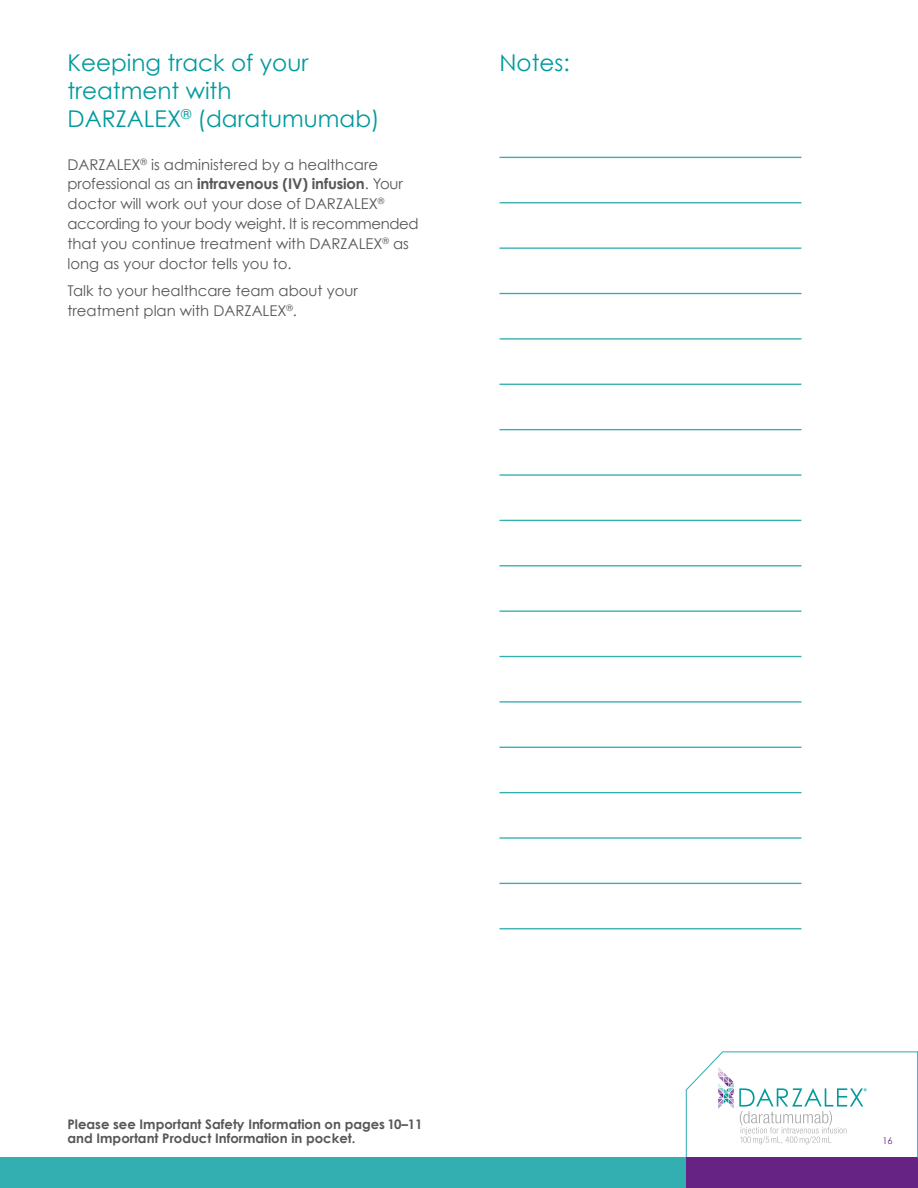
<style>
.page{position:relative;width:918px;height:1188px;background:#fff}
.page>*{position:absolute;margin:0;border:0;box-sizing:border-box;transform-origin:0 0}
.t1{font:23.1px/27.8px "Century Gothic";color:#009a9d}
.t2{font:14.85px/19.8px "Century Gothic";color:#575756}
.t3{font:700 13.2px/14.9px "Century Gothic";color:#575756}
.t4{font:9.3px "Century Gothic";color:#662383}
.s1{font-weight:700}
</style>
<div class="page">
<div style="left:0;top:1158px;width:707px;height:30px;background:#33aeb1"></div>
<div style="left:686px;top:1158px;width:232px;height:30px;background:#662383"></div>
<svg style="left:685px;top:1051px;width:232px;height:107px"></svg>
<hr style="left:917px;top:1051px;width:1px;height:107px;background:#33aeb1">
<hr style="left:500px;top:157px;width:301px;height:1px;background:#33aeb1">
<hr style="left:500px;top:202px;width:301px;height:1px;background:#33aeb1">
<hr style="left:500px;top:247px;width:301px;height:2px;background:#33aeb1">
<hr style="left:500px;top:293px;width:301px;height:1px;background:#33aeb1">
<hr style="left:500px;top:338px;width:301px;height:2px;background:#33aeb1">
<hr style="left:500px;top:384px;width:301px;height:1px;background:#33aeb1">
<hr style="left:500px;top:429px;width:301px;height:1px;background:#33aeb1">
<hr style="left:500px;top:474px;width:301px;height:2px;background:#33aeb1">
<hr style="left:500px;top:520px;width:301px;height:1px;background:#33aeb1">
<hr style="left:500px;top:565px;width:301px;height:1px;background:#33aeb1">
<hr style="left:500px;top:610px;width:301px;height:2px;background:#33aeb1">
<hr style="left:500px;top:656px;width:301px;height:1px;background:#33aeb1">
<hr style="left:500px;top:701px;width:301px;height:2px;background:#33aeb1">
<hr style="left:500px;top:747px;width:301px;height:1px;background:#33aeb1">
<hr style="left:500px;top:792px;width:301px;height:1px;background:#33aeb1">
<hr style="left:500px;top:837px;width:301px;height:2px;background:#33aeb1">
<hr style="left:500px;top:883px;width:301px;height:1px;background:#33aeb1">
<hr style="left:500px;top:928px;width:301px;height:1px;background:#33aeb1">
<h1 class="t1" style="left:68px;top:49px;width:314px">Keeping track of your treatment with<br>DARZALEX<sup>®</sup> (daratumumab)</h1>
<h1 class="t1" style="left:500px;top:49px;width:72px">Notes:</h1>
<p class="t2" style="left:68px;top:154px;width:353px">DARZALEX<sup>®</sup> is administered by a healthcare professional as an <span class="s1">intravenous (IV) infusion</span>. Your doctor will work out your dose of DARZALEX<sup>® </sup>according to your body weight. It is recommended that you continue treatment with DARZALEX<sup>®</sup> as long as your doctor tells you to.</p>
<p class="t2" style="left:68px;top:280px;width:292px">Talk to your healthcare team about your treatment plan with DARZALEX<sup>®</sup>.</p>
<p class="t3" style="left:68px;top:1116px;width:357px">Please see Important Safety Information on pages 10–11 and Important Product Information in pocket.</p>
<p class="t4" style="left:882px;top:1134px;width:12px">16</p>
</div>
